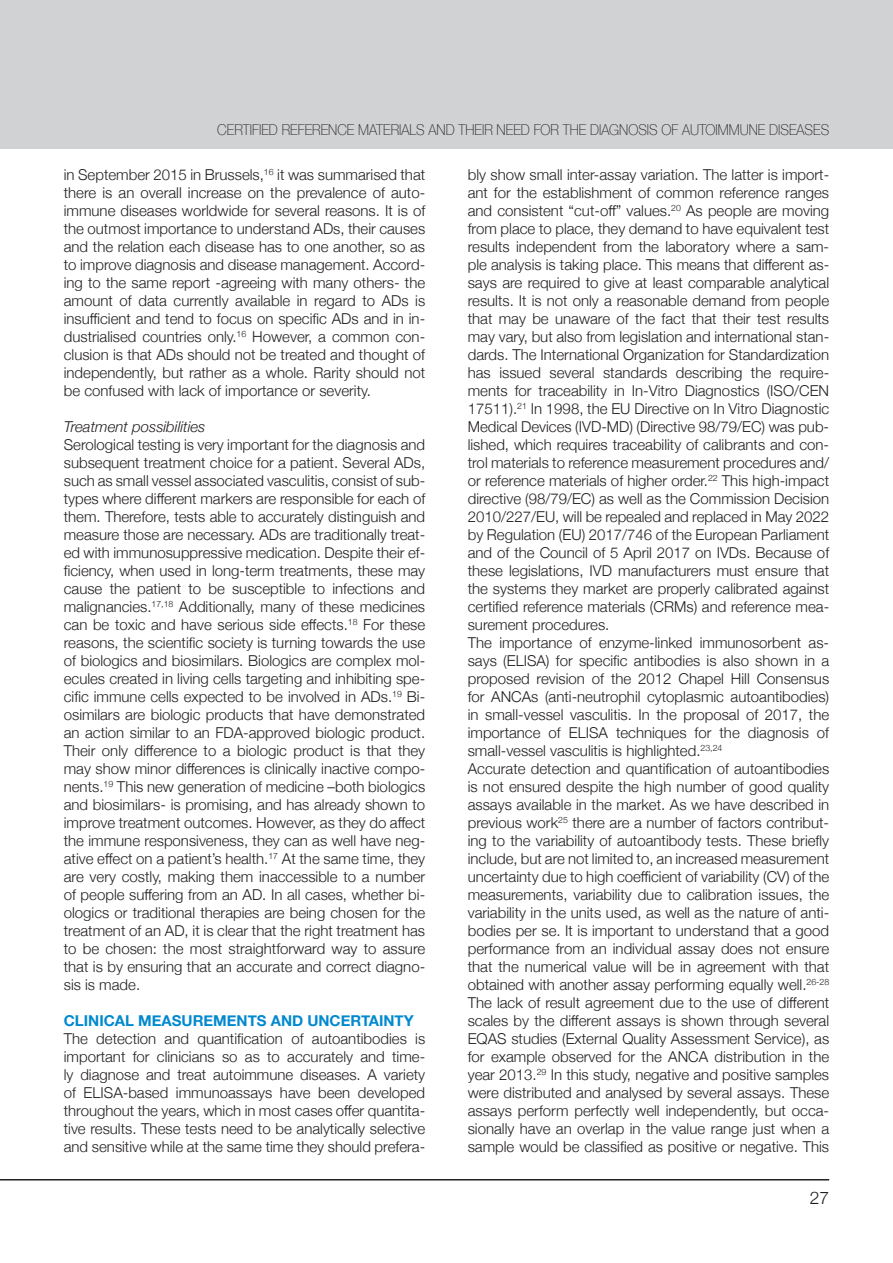
<style>
.page{position:relative;width:893px;height:1263px;background:#fff}
.page>*{position:absolute;margin:0;border:0;box-sizing:border-box;transform-origin:0 0}
.t1{font:300 17.4px "Helvetica Neue";color:#231f20}
.t2{font:300 15px/18px "Helvetica Neue";color:#231f20;text-align:justify}
.t3{font:100 15px "Helvetica Neue";color:#231f20;scale:.9 1}
.t4{font:700 15px "Helvetica Neue";color:#0089cf}
.t5{font:italic 300 15px "Helvetica Neue";color:#231f20}
</style>
<div class="page">
<hr style="left:0;top:1179px;width:829px;height:1px;background:#231f20">
<div style="left:0;top:0;width:893px;height:149px;background:#d1d2d4"></div>
<p class="t3" style="left:217px;top:119px;width:681px">CERTIFIED REFERENCE MATERIALS AND THEIR NEED FOR THE DIAGNOSIS OF AUTOIMMUNE DISEASES</p>
<p class="t3" style="left:799px;top:119px;width:36px">TITLE</p>
<p class="t2" style="left:64px;top:165px;width:363px">in September 2015 in Brussels,<sup>16</sup> it was summarised that there is an overall increase on the prevalence of auto&shy;immune diseases worldwide for several reasons. It is of the outmost importance to understand ADs, their causes and the relation each disease has to one another, so as to improve diagnosis and disease management. Accord&shy;ing to the same report -agreeing with many others- the amount of data currently available in regard to ADs is insufficient and tend to focus on specific ADs and in in&shy;dustrialised countries only.<sup>16</sup> However, a common con&shy;clusion is that ADs should not be treated and thought of independently, but rather as a whole. Rarity should not be confused with lack of importance or severity.</p>
<p class="t5" style="left:64px;top:415px;width:143px">Treatment possibilities</p>
<p class="t2" style="left:64px;top:435px;width:363px">Serological testing is very important for the diagnosis and subsequent treatment choice for a patient. Several ADs, such as small vessel associated vasculitis, consist of sub&shy;types where different markers are responsible for each of them. Therefore, tests able to accurately distinguish and measure those are necessary. ADs are traditionally treat&shy;ed with immunosuppressive medication. Despite their ef&shy;ficiency, when used in long-term treatments, these may cause the patient to be susceptible to infections and malignancies.<sup>17,18</sup> Additionally, many of these medicines can be toxic and have serious side effects.<sup>18</sup> For these reasons, the scientific society is turning towards the use of biologics and biosimilars. Biologics are complex mol&shy;ecules created in living cells targeting and inhibiting spe&shy;cific immune cells expected to be involved in ADs.<sup>19</sup> Bi&shy;osimilars are biologic products that have demonstrated an action similar to an FDA-approved biologic product.<br>Their only difference to a biologic product is that they may show minor differences is clinically inactive compo&shy;nents.<sup>19</sup> This new generation of medicine –both biologics and biosimilars- is promising, and has already shown to improve treatment outcomes. However, as they do affect the immune responsiveness, they can as well have neg&shy;ative effect on a patient’s health.<sup>17</sup> At the same time, they are very costly, making them inaccessible to a number of people suffering from an AD. In all cases, whether bi&shy;ologics or traditional therapies are being chosen for the treatment of an AD, it is clear that the right treatment has to be chosen: the most straightforward way to assure that is by ensuring that an accurate and correct diagno&shy;sis is made.</p>
<p class="t4" style="left:64px;top:1009px;width:352px">CLINICAL MEASUREMENTS AND UNCERTAINTY</p>
<p class="t2" style="left:64px;top:1029px;width:363px">The detection and quantification of autoantibodies is important for clinicians so as to accurately and time&shy;ly diagnose and treat autoimmune diseases. A variety of ELISA-based immunoassays have been developed throughout the years, which in most cases offer quantita&shy;tive results. These tests need to be analytically selective and sensitive while at the same time they should prefera-</p>
<p class="t2" style="left:468px;top:165px;width:363px;text-align:left">bly show small inter-assay variation. The latter is import&shy;ant for the establishment of common reference ranges and consistent “cut-off” values.<sup>20</sup> As people are moving from place to place, they demand to have equivalent test results independent from the laboratory where a sam&shy;ple analysis is taking place. This means that different as&shy;says are required to give at least comparable analytical results. It is not only a reasonable demand from people that may be unaware of the fact that their test results may vary, but also from legislation and international stan&shy;dards. The International Organization for Standardization has issued several standards describing the require&shy;ments for traceability in In-Vitro Diagnostics (ISO/CEN 17511).<sup>21</sup> In 1998, the EU Directive on In Vitro Diagnostic Medical Devices (IVD-MD) (Directive 98/79/EC) was pub&shy;lished, which requires traceability of calibrants and con&shy;trol materials to reference measurement procedures and/ or reference materials of higher order.<sup>22</sup> This high-impact directive (98/79/EC) as well as the Commission Decision 2010/227/EU, will be repealed and replaced in May 2022 by Regulation (EU) 2017/746 of the European Parliament and of the Council of 5 April 2017 on IVDs. Because of these legislations, IVD manufacturers must ensure that the systems they market are properly calibrated against certified reference materials (CRMs) and reference mea&shy;surement procedures.<br>The importance of enzyme-linked immunosorbent as&shy;says (ELISA) for specific antibodies is also shown in a proposed revision of the 2012 Chapel Hill Consensus for ANCAs (anti-neutrophil cytoplasmic autoantibodies) in small-vessel vasculitis. In the proposal of 2017, the importance of ELISA techniques for the diagnosis of small-vessel vasculitis is highlighted.<sup>23,24<br></sup>Accurate detection and quantification of autoantibodies is not ensured despite the high number of good quality assays available in the market. As we have described in previous work<sup>25</sup> there are a number of factors contribut&shy;ing to the variability of autoantibody tests. These briefly include, but are not limited to, an increased measurement uncertainty due to high coefficient of variability (CV) of the measurements, variability due to calibration issues, the variability in the units used, as well as the nature of anti&shy;bodies per se. It is important to understand that a good performance from an individual assay does not ensure that the numerical value will be in agreement with that obtained with another assay performing equally well.<sup>26-28<br></sup>The lack of result agreement due to the use of different scales by the different assays is shown through several EQAS studies (External Quality Assessment Service), as for example observed for the ANCA distribution in the year 2013.<sup>29</sup> In this study, negative and positive samples were distributed and analysed by several assays. These assays perform perfectly well independently, but occa&shy;sionally have an overlap in the value range just when a sample would be classified as positive or negative. This</p>
<p class="t1" style="left:810px;top:1184px;width:21px">27</p>
</div>
